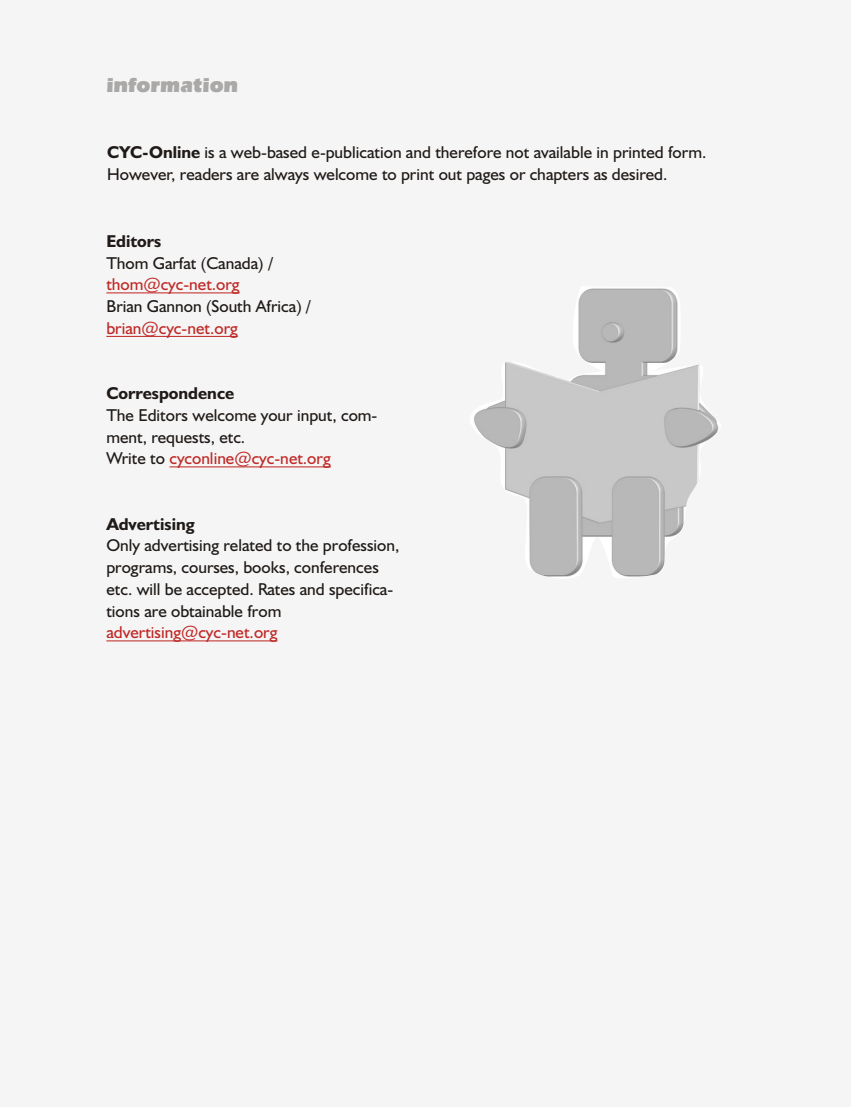
<style>
.page{position:relative;width:851px;height:1107px;background:#fff}
.page>*{position:absolute;margin:0;border:0;box-sizing:border-box;transform-origin:0 0}
.t1{font:21px "Eras Ult BT";color:#aba8a8}
.t2{font:17.25px/21.8px "Humanst 521 BT";color:#1f1a17}
.t3{font:17.25px "Humanst 521 BT";color:#bf2926}
.t4{font:700 17.25px "Humanst 521 BT";color:#1f1a17}
.s1{font-weight:700}
.s2{color:#bf2926}
</style>
<div class="page">
<div style="left:0;top:0;width:850px;height:1107px;background:#f5f5f5"></div>
<hr style="left:106px;top:292px;width:134px;height:1px;background:#bf2926">
<hr style="left:106px;top:336px;width:132px;height:1px;background:#bf2926">
<hr style="left:169px;top:466px;width:162px;height:1px;background:#bf2926">
<hr style="left:106px;top:640px;width:171px;height:1px;background:#bf2926">
<img style="left:474px;top:288px;width:244px;height:289px">
<p class="t1" style="left:106px;top:76px;width:134px">information</p>
<p class="t2" style="left:107px;top:143px;width:601px"><span class="s1">CYC-On line</span> is a web-based e-pub li ca tion and there fore not avail able in printed form.<br>How ever, readers are al ways wel come to print out pages or chap ters as de sired.</p>
<p class="t4" style="left:106px;top:234px;width:56px">Editors</p>
<p class="t2" style="left:106px;top:253px;width:168px">Thom Garfat (Can ada) /</p>
<p class="t3" style="left:106px;top:277px;width:135px">thom@cyc-net.org</p>
<p class="t2" style="left:106px;top:297px;width:206px">Brian Gannon (South Af rica) /</p>
<p class="t3" style="left:106px;top:321px;width:133px">brian@cyc-net.org</p>
<p class="t4" style="left:106px;top:386px;width:129px">Correspondence</p>
<p class="t2" style="left:106px;top:406px;width:272px">The Edi tors wel come your input, com - ment, re quests, etc.<br>Write to <span class="s2">cyconline@cyc-net.org</span></p>
<p class="t4" style="left:106px;top:517px;width:90px">Advertising</p>
<p class="t2" style="left:106px;top:536px;width:294px">Only ad ver tis ing re lated to the pro fes sion, pro grams, courses, books, con fer ences etc. will be ac cepted. Rates and spec i fi ca - tions are obtain able from</p>
<p class="t3" style="left:106px;top:625px;width:173px">advertising@cyc-net.org</p>
</div>
